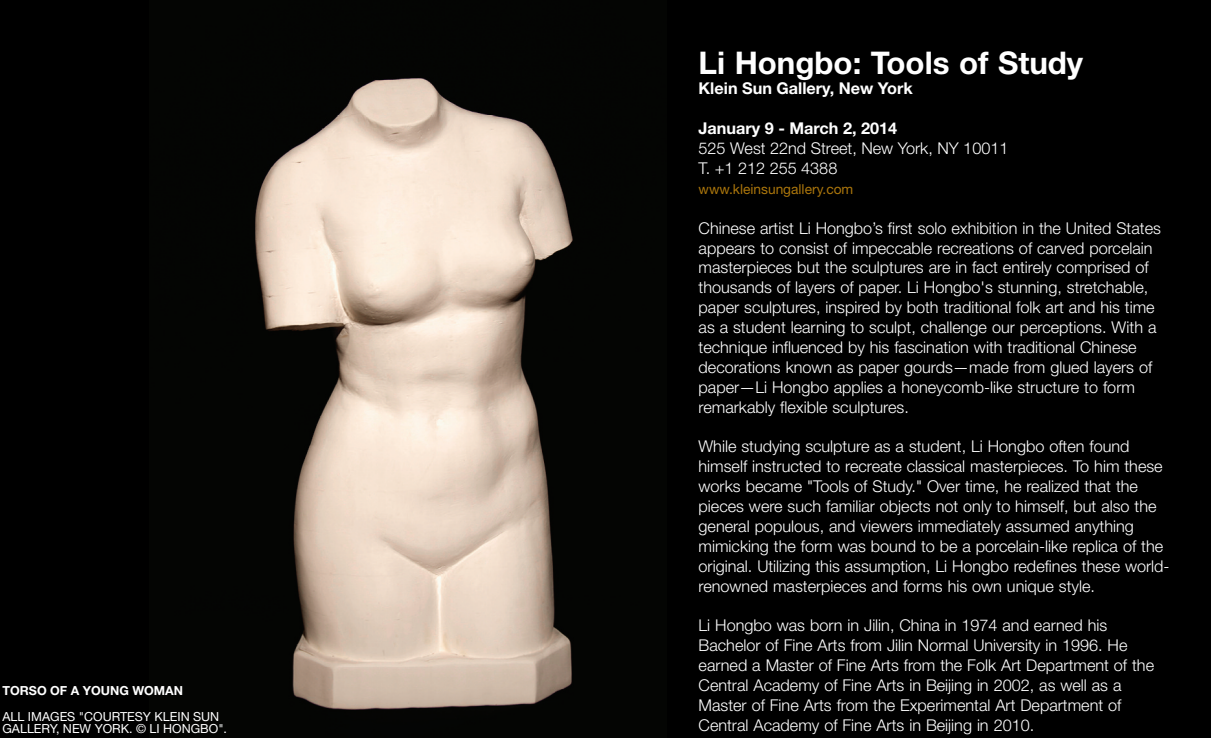
<style>
.page{position:relative;width:1211px;height:738px;background:#fff}
.page>*{position:absolute;margin:0;border:0;box-sizing:border-box;transform-origin:0 0}
.t1{font:700 31.25px "Helvetica Neue";color:#fff}
.t2{font:300 16.25px/19.9px "Helvetica Neue";color:#fff}
.t3{font:700 16.25px "Helvetica Neue";color:#fff}
.t4{font:13.75px "Helvetica Neue";color:#ab760c}
.t5{font:12.5px/12.5px "Helvetica Neue";color:#fff}
.t6{font:700 12.5px "Helvetica Neue";color:#fff}
</style>
<div class="page">
<div style="left:0;top:0;width:1210px;height:738px;background:#000"></div>
<img style="left:255px;top:78px;width:318px;height:632px">
<p class="t6" style="left:2px;top:686px;width:182px">TORSO OF A YOUNG WOMAN</p>
<p class="t5" style="left:2px;top:711px;width:226px">ALL IMAGES "COURTESY KLEIN SUN<br>GALLERY, NEW YORK. © LI HONGBO".</p>
<h1 class="t1" style="left:698px;top:52px;width:386px">Li Hongbo: Tools of Study</h1>
<p class="t3" style="left:698px;top:83px;width:216px">Klein Sun Gallery, New York</p>
<p class="t3" style="left:698px;top:122px;width:200px">January 9 - March 2, 2014</p>
<p class="t2" style="left:698px;top:140px;width:311px">525 West 22nd Street, New York, NY 10011<br>T. +1 212 255 4388</p>
<p class="t4" style="left:698px;top:184px;width:156px">www.kleinsungallery.com</p>
<p class="t2" style="left:698px;top:219px;width:463px">Chinese artist Li Hongbo’s first solo exhibition in the United States appears to consist of impeccable recreations of carved porcelain masterpieces but the sculptures are in fact entirely comprised of thousands of layers of paper. Li Hongbo's stunning, stretchable, paper sculptures, inspired by both traditional folk art and his time as a student learning to sculpt, challenge our perceptions. With a technique influenced by his fascination with traditional Chinese decorations known as paper gourds—made from glued layers of paper—Li Hongbo applies a honeycomb-like structure to form remarkably flexible sculptures.</p>
<p class="t2" style="left:698px;top:438px;width:472px">While studying sculpture as a student, Li Hongbo often found himself instructed to recreate classical masterpieces. To him these works became "Tools of Study." Over time, he realized that the pieces were such familiar objects not only to himself, but also the general populous, and viewers immediately assumed anything mimicking the form was bound to be a porcelain-like replica of the original. Utilizing this assumption, Li Hongbo redefines these world&shy;renowned masterpieces and forms his own unique style.</p>
<p class="t2" style="left:698px;top:617px;width:457px">Li Hongbo was born in Jilin, China in 1974 and earned his Bachelor of Fine Arts from Jilin Normal University in 1996. He earned a Master of Fine Arts from the Folk Art Department of the Central Academy of Fine Arts in Beijing in 2002, as well as a Master of Fine Arts from the Experimental Art Department of Central Academy of Fine Arts in Beijing in 2010.</p>
</div>
